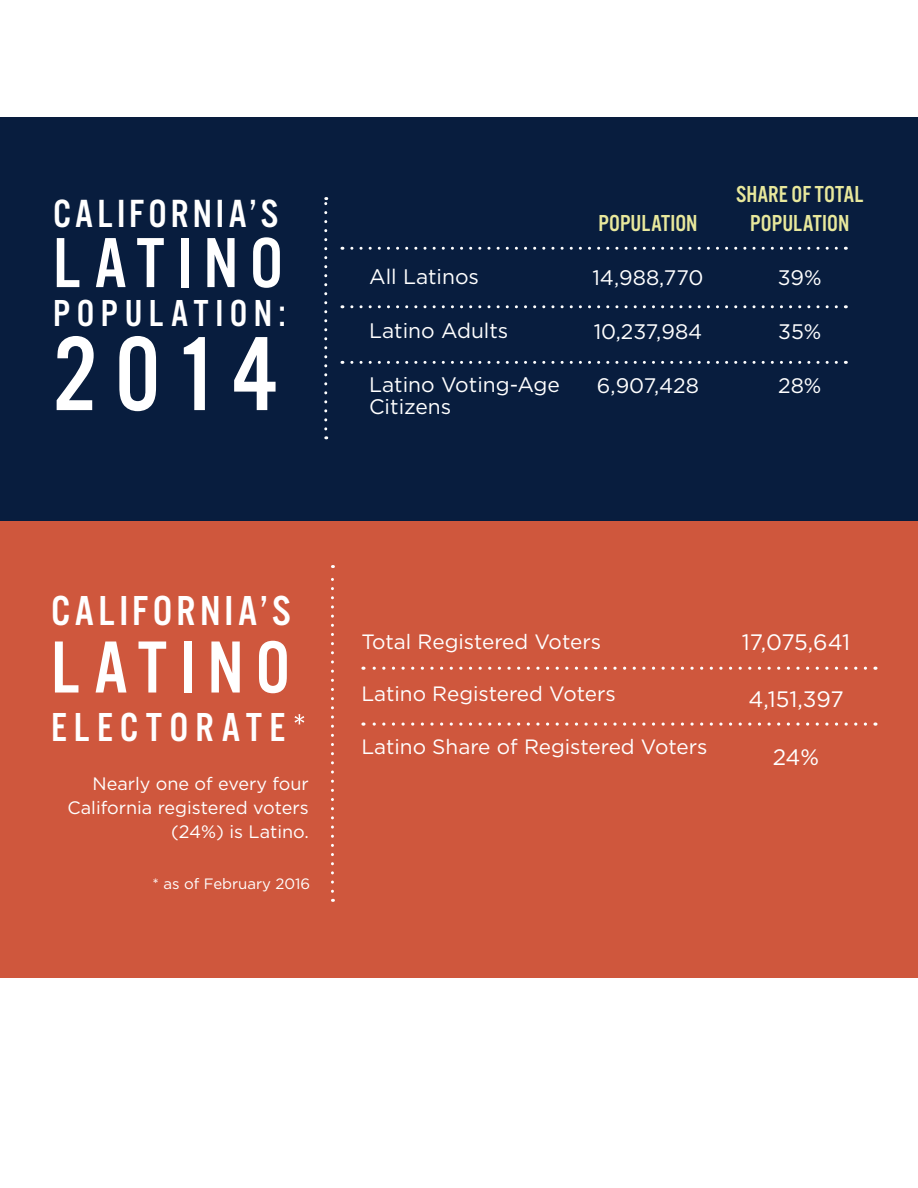
<style>
.page{position:relative;width:918px;height:1188px;background:#fff}
.page>*{position:absolute;margin:0;border:0;box-sizing:border-box;transform-origin:0 0}
.t1{font:109.5px "Alternate Got No 3 D";color:#fff}
.t2{font:76.5px "Alternate Got No 3 D";letter-spacing:.155em;color:#fff}
.t3{font:73.5px "Alternate Got No 3 D";letter-spacing:.16em;color:#fff}
.t4{font:43.5px "Alternate Got No 3 D";letter-spacing:.1em;color:#fff}
.t5{font:42px "Alternate Got No 3 D";letter-spacing:.175em;color:#fff}
.t6{font:40.8px "Alternate Got No 3 D";letter-spacing:.1em;color:#fff}
.t7{font:39px "Alternate Got No 3 D";letter-spacing:.165em;color:#fff}
.t8{font:24px "Alternate Got No 3 D";color:#e8e89c}
.t9{font:22.35px "Gotham";letter-spacing:-.015em;color:#fff}
.t10{font:21px "Gotham";color:#fff}
.t11{font:20.7px "Gotham";color:#fff}
.t12{font:18px/24px "Gotham";color:#fff;text-align:right}
.t13{font:15px "Gotham";color:#fff}
</style>
<div class="page">
<div style="left:0;top:513px;width:918px;height:465px;background:#cf573d"></div>
<svg style="left:294px;top:714px;width:10px;height:10px"></svg>
<svg style="left:363px;top:667px;width:502px;height:3px"></svg>
<svg style="left:331px;top:565px;width:3px;height:326px"></svg>
<svg style="left:363px;top:722px;width:502px;height:4px"></svg>
<div style="left:0;top:117px;width:918px;height:404px;background:#081d3e"></div>
<svg style="left:342px;top:247px;width:494px;height:3px"></svg>
<svg style="left:324px;top:197px;width:3px;height:232px"></svg>
<svg style="left:342px;top:305px;width:494px;height:3px"></svg>
<svg style="left:342px;top:361px;width:494px;height:3px"></svg>
<p class="t6" style="left:53px;top:192px;width:227px">CALIFORNIA’S</p>
<p class="t3" style="left:53px;top:224px;width:232px">LATINO</p>
<p class="t7" style="left:53px;top:293px;width:234px">POPULATION:</p>
<p class="t1" style="left:53px;top:316px;width:226px">2014</p>
<p class="t10" style="left:369px;top:263px;width:111px">All Latinos</p>
<p class="t10" style="left:369px;top:317px;width:141px">Latino Adults</p>
<p class="t10" style="left:369px;top:371px;width:192px">Latino Voting-Age</p>
<p class="t10" style="left:369px;top:394px;width:84px">Citizens</p>
<p class="t8" style="left:598px;top:211px;width:101px">POPULATION</p>
<p class="t10" style="left:592px;top:264px;width:113px">14,988,770</p>
<p class="t10" style="left:594px;top:318px;width:110px">10,237,984</p>
<p class="t10" style="left:597px;top:372px;width:104px">6,907,428</p>
<p class="t8" style="left:736px;top:181px;width:129px">SHARE OF TOTAL</p>
<p class="t8" style="left:750px;top:210px;width:101px">POPULATION</p>
<p class="t10" style="left:778px;top:264px;width:45px">39%</p>
<p class="t10" style="left:778px;top:318px;width:45px">35%</p>
<p class="t10" style="left:778px;top:372px;width:45px">28%</p>
<p class="t4" style="left:51px;top:588px;width:241px">CALIFORNIA’S</p>
<p class="t2" style="left:51px;top:627px;width:241px">LATINO</p>
<p class="t5" style="left:51px;top:704px;width:236px">ELECTORATE</p>
<p class="t12" style="left:68px;top:771px;width:243px">Nearly one of every four<br>California registered voters (24%) is Latino.</p>
<p class="t13" style="left:152px;top:874px;width:159px">* as of February 2016</p>
<p class="t11" style="left:361px;top:628px;width:241px">Total Registered Voters</p>
<p class="t11" style="left:361px;top:681px;width:256px">Latino Registered Voters</p>
<p class="t11" style="left:361px;top:733px;width:348px">Latino Share of Registered Voters</p>
<p class="t9" style="left:742px;top:628px;width:110px">17,075,641</p>
<p class="t9" style="left:748px;top:685px;width:97px">4,151,397</p>
<p class="t9" style="left:773px;top:743px;width:48px">24%</p>
</div>
